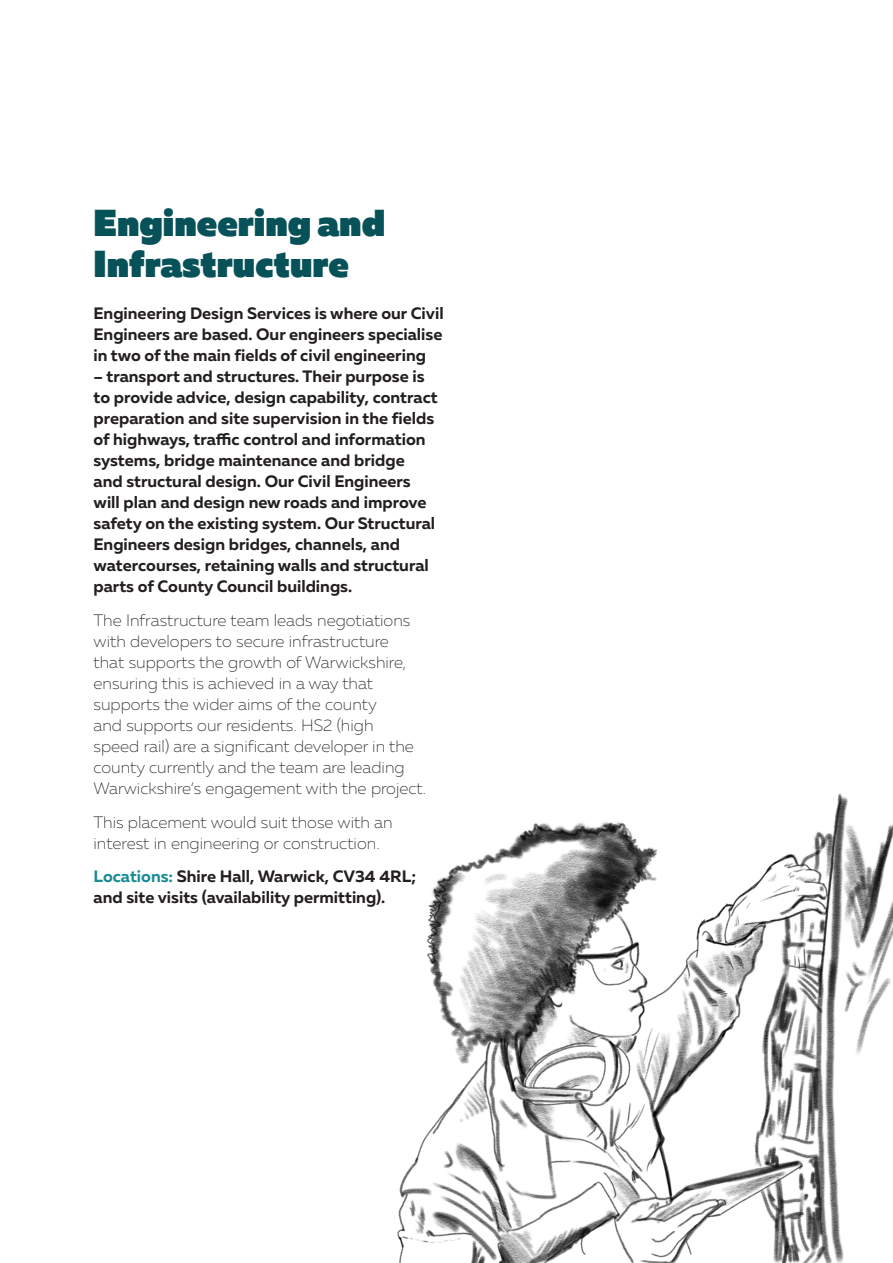
<style>
.page{position:relative;width:893px;height:1263px;background:#fff}
.page>*{position:absolute;margin:0;border:0;box-sizing:border-box;transform-origin:0 0}
.t1{font:800 37.5px/40.5px "Muller";color:#075158}
.t2{font:700 16.5px/21px "Muller";color:#231f20}
.t3{font:200 16.5px/21px "Muller";color:#231f20}
.s1{color:#1a8c95}
</style>
<div class="page">
<img style="left:397px;top:793px;width:496px;height:470px">
<p class="t1" style="left:94px;top:204px;width:293px">Engineering and<br>Infrastructure</p>
<p class="t2" style="left:94px;top:303px;width:352px;text-align:justify">Engineering Design Services is where our Civil Engineers are based. Our engineers specialise in two of the main fields of civil engineering</p>
<p class="t2" style="left:94px;top:366px;width:346px">– transport and structures. Their purpose is to provide advice, design capability, contract preparation and site supervision in the fields of highways, traffic control and information systems, bridge maintenance and bridge and structural design. Our Civil Engineers will plan and design new roads and improve safety on the existing system. Our Structural Engineers design bridges, channels, and watercourses, retaining walls and structural parts of County Council buildings.</p>
<p class="t3" style="left:94px;top:609px;width:334px">The Infrastructure team leads negotiations with developers to secure infrastructure<br>that supports the growth of Warwickshire, ensuring this is achieved in a way that supports the wider aims of the county<br>and supports our residents. HS2 (high<br>speed rail) are a significant developer in the county currently and the team are leading Warwickshire’s engagement with the project.</p>
<p class="t3" style="left:94px;top:811px;width:301px">This placement would suit those with an interest in engineering or construction.</p>
<p class="t2" style="left:94px;top:866px;width:324px"><span class="s1">Locations:</span> Shire Hall, Warwick, CV34 4RL; and site visits (availability permitting).</p>
</div>
